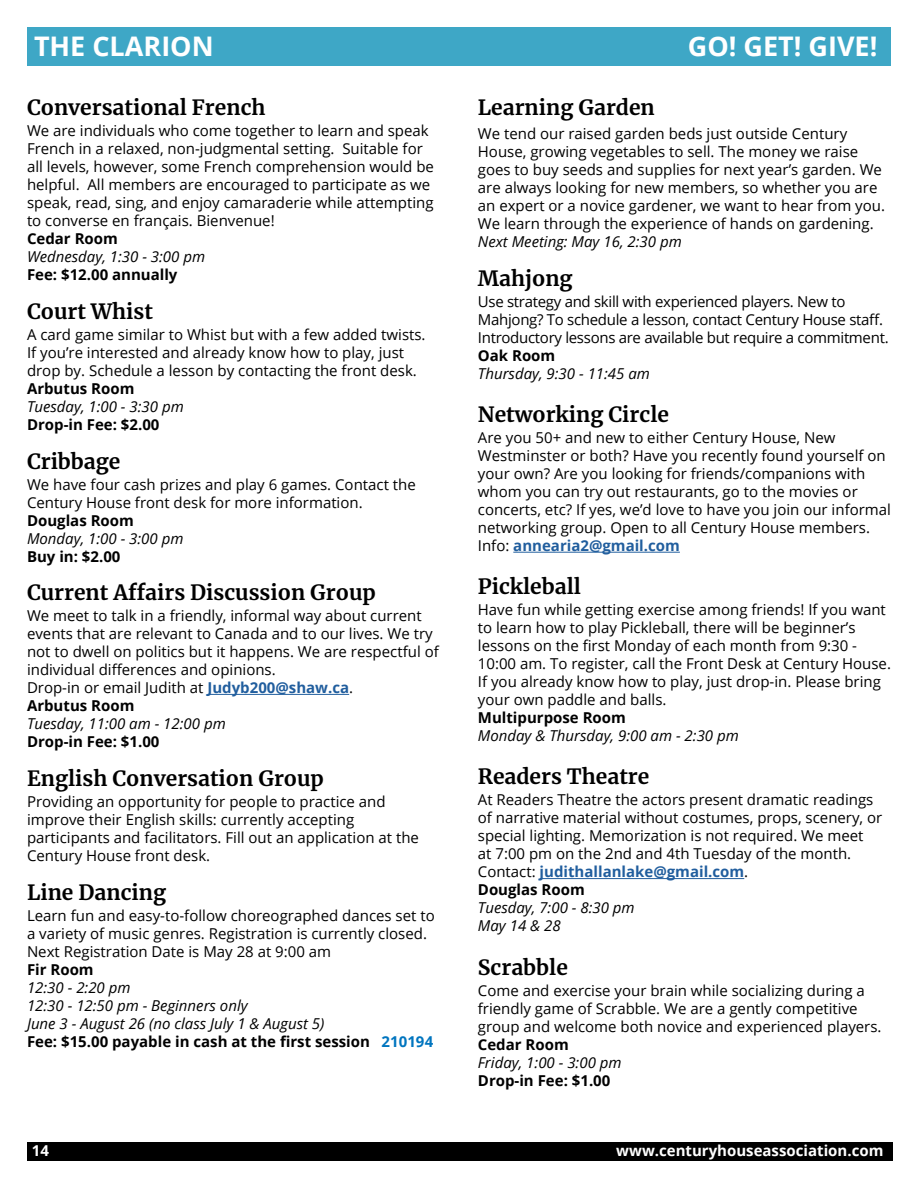
<style>
.page{position:relative;width:918px;height:1188px;background:#fff}
.page>*{position:absolute;margin:0;border:0;box-sizing:border-box;transform-origin:0 0}
.t1{font:700 27px "Open Sans";color:#fff}
.t2{font:700 21px "Merriweather";color:#000}
.t3{font:15px/18px "Open Sans";color:#000}
.t4{font:italic 15px/18px "Open Sans";color:#000}
.t5{font:15px/18px "Open Sans";letter-spacing:-.02em;color:#000}
.t6{font:700 15px "Open Sans";color:#000}
.t7{font:700 15px "Open Sans";color:#fff}
.s1{font-weight:700;color:#215e9e}
.s2{font-weight:700}
.s3{font-weight:700;font-style:normal}
.s4{font-weight:700;font-style:normal;color:#0075bf}
</style>
<div class="page">
<div style="left:27px;top:1143px;width:865px;height:18px;background:#000"></div>
<div style="left:27px;top:27px;width:864px;height:39px;background:#3ea7c6"></div>
<hr style="left:207px;top:694px;width:142px;height:1px;background:#215e9e">
<hr style="left:513px;top:552px;width:167px;height:1px;background:#215e9e">
<hr style="left:540px;top:878px;width:204px;height:1px;background:#215e9e">
<h1 class="t1" style="left:34px;top:27px;width:181px">THE CLARION</h1>
<h1 class="t1" style="left:688px;top:27px;width:191px">GO! GET! GIVE!</h1>
<h2 class="t2" style="left:27px;top:93px;width:240px">Conversational French</h2>
<p class="t3" style="left:27px;top:121px;width:408px">We are individuals who come together to learn and speak French in a relaxed, non-judgmental setting. Suitable for all levels, however, some French comprehension would be helpful. All members are encouraged to participate as we speak, read, sing, and enjoy camaraderie while attempting to converse en français. Bienvenue!</p>
<p class="t6" style="left:27px;top:228px;width:92px">Cedar Room</p>
<p class="t4" style="left:27px;top:247px;width:180px">Wednesday, 1:30 - 3:00 pm</p>
<p class="t6" style="left:27px;top:264px;width:152px">Fee: $12.00 annually</p>
<h2 class="t2" style="left:27px;top:297px;width:128px">Court Whist</h2>
<p class="t3" style="left:27px;top:325px;width:400px">A card game similar to Whist but with a few added twists.<br>If you’re interested and already know how to play, just drop by. Schedule a lesson by contacting the front desk.</p>
<p class="t6" style="left:27px;top:378px;width:109px">Arbutus Room</p>
<p class="t4" style="left:27px;top:397px;width:158px">Tuesday, 1:00 - 3:30 pm</p>
<p class="t6" style="left:27px;top:414px;width:134px">Drop-in Fee: $2.00</p>
<h2 class="t2" style="left:27px;top:446px;width:95px">Cribbage</h2>
<p class="t3" style="left:27px;top:475px;width:390px">We have four cash prizes and play 6 games. Contact the<br>Century House front desk for more information.</p>
<p class="t6" style="left:27px;top:510px;width:108px">Douglas Room</p>
<p class="t4" style="left:27px;top:529px;width:158px">Monday, 1:00 - 3:00 pm</p>
<p class="t6" style="left:27px;top:546px;width:95px">Buy in: $2.00</p>
<h2 class="t2" style="left:27px;top:578px;width:350px">Current Affairs Discussion Group</h2>
<p class="t3" style="left:27px;top:606px;width:413px">We meet to talk in a friendly, informal way about current events that are relevant to Canada and to our lives. We try not to dwell on politics but it happens. We are respectful of individual differences and opinions.<br>Drop-in or email Judith at <span class="s1">Judyb200@shaw.ca</span>.<br><span class="s2">Arbutus Room</span></p>
<p class="t4" style="left:27px;top:714px;width:200px">Tuesday, 11:00 am - 12:00 pm</p>
<p class="t6" style="left:27px;top:731px;width:134px">Drop-in Fee: $1.00</p>
<h2 class="t2" style="left:27px;top:764px;width:298px">English Conversation Group</h2>
<p class="t3" style="left:27px;top:792px;width:393px">Providing an opportunity for people to practice and improve their English skills: currently accepting participants and facilitators. Fill out an application at the Century House front desk.</p>
<h2 class="t2" style="left:27px;top:877px;width:141px">Line Dancing</h2>
<p class="t3" style="left:27px;top:906px;width:409px">Learn fun and easy-to-follow choreographed dances set to a variety of music genres. Registration is currently closed.<br>Next Registration Date is May 28 at 9:00 am</p>
<p class="t6" style="left:27px;top:959px;width:68px">Fir Room</p>
<p class="t4" style="left:27px;top:978px;width:408px">12:30 - 2:20 pm<br>12:30 - 12:50 pm - Beginners only<br>June 3 - August 26 (no class July 1 &amp; August 5)<br><span class="s3">Fee: $15.00 payable in cash at the first session</span> <span class="s4">210194</span></p>
<h2 class="t2" style="left:478px;top:93px;width:179px">Learning Garden</h2>
<p class="t3" style="left:478px;top:124px;width:409px">We tend our raised garden beds just outside Century House, growing vegetables to sell. The money we raise goes to buy seeds and supplies for next year’s garden. We are always looking for new members, so whether you are an expert or a novice gardener, we want to hear from you.<br>We learn through the experience of hands on gardening.</p>
<p class="t4" style="left:478px;top:232px;width:205px">Next Meeting: May 16, 2:30 pm</p>
<h2 class="t2" style="left:478px;top:264px;width:96px">Mahjong</h2>
<p class="t5" style="left:478px;top:292px;width:412px">Use strategy and skill with experienced players. New to<br>Mahjong? To schedule a lesson, contact Century House staff.<br>Introductory lessons are available but require a commitment.</p>
<p class="t6" style="left:478px;top:345px;width:79px">Oak Room</p>
<p class="t4" style="left:478px;top:364px;width:174px">Thursday, 9:30 - 11:45 am</p>
<h2 class="t2" style="left:478px;top:400px;width:193px">Networking Circle</h2>
<p class="t3" style="left:478px;top:428px;width:415px">Are you 50+ and new to either Century House, New Westminster or both? Have you recently found yourself on your own? Are you looking for friends/companions with whom you can try out restaurants, go to the movies or concerts, etc? If yes, we’d love to have you join our informal networking group. Open to all Century House members.<br>Info: <span class="s1">annearia2@gmail.com</span></p>
<h2 class="t2" style="left:478px;top:572px;width:105px">Pickleball</h2>
<p class="t3" style="left:478px;top:600px;width:415px">Have fun while getting exercise among friends! If you want to learn how to play Pickleball, there will be beginner’s lessons on the first Monday of each month from 9:30 - 10:00 am. To register, call the Front Desk at Century House.<br>If you already know how to play, just drop-in. Please bring your own paddle and balls.</p>
<p class="t6" style="left:478px;top:707px;width:150px">Multipurpose Room</p>
<p class="t4" style="left:478px;top:726px;width:262px">Monday &amp; Thursday, 9:00 am - 2:30 pm</p>
<h2 class="t2" style="left:478px;top:762px;width:173px">Readers Theatre</h2>
<p class="t3" style="left:478px;top:791px;width:406px">At Readers Theatre the actors present dramatic readings of narrative material without costumes, props, scenery, or special lighting. Memorization is not required. We meet<br>at 7:00 pm on the 2nd and 4th Tuesday of the month.<br>Contact: <span class="s1">judithallanlake@gmail.com</span>.<br><span class="s2">Douglas Room</span></p>
<p class="t4" style="left:478px;top:899px;width:158px">Tuesday, 7:00 - 8:30 pm<br>May 14 &amp; 28</p>
<h2 class="t2" style="left:478px;top:952px;width:91px">Scrabble</h2>
<p class="t3" style="left:478px;top:981px;width:405px">Come and exercise your brain while socializing during a friendly game of Scrabble. We are a gently competitive group and welcome both novice and experienced players.</p>
<p class="t6" style="left:478px;top:1034px;width:92px">Cedar Room</p>
<p class="t4" style="left:478px;top:1053px;width:145px">Friday, 1:00 - 3:00 pm</p>
<p class="t6" style="left:478px;top:1070px;width:134px">Drop-in Fee: $1.00</p>
<p class="t7" style="left:32px;top:1140px;width:19px">14</p>
<p class="t7" style="left:616px;top:1140px;width:269px">www.centuryhouseassociation.com</p>
</div>
